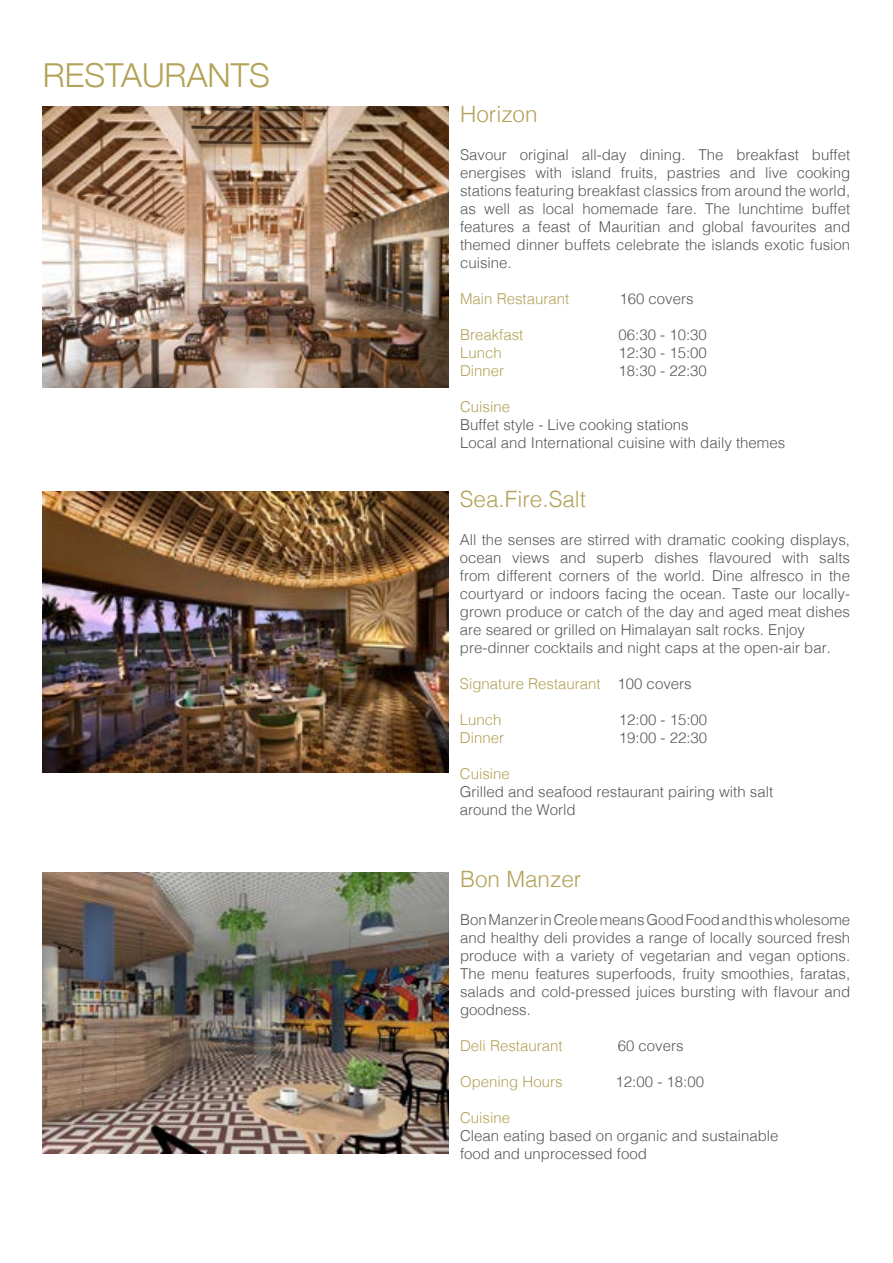
<style>
.page{position:relative;width:893px;height:1263px;background:#fff}
.page>*{position:absolute;margin:0;border:0;box-sizing:border-box;transform-origin:0 0}
.t1{font:300 33px "Helvetica Neue";color:#b3a258}
.t2{font:300 22.5px "Helvetica";color:#b3a258}
.t3{font:300 15px/18px "Helvetica";color:#57585a;text-align:justify}
.t4{font:300 15px "Helvetica";color:#b3a258}
.s1{color:#57585a}
</style>
<div class="page">
<img style="left:43px;top:107px;width:406px;height:280px">
<img style="left:43px;top:491px;width:406px;height:281px">
<img style="left:43px;top:872px;width:406px;height:281px">
<p class="t1" style="left:43px;top:48px;width:229px">RESTAURANTS</p>
<p class="t2" style="left:460px;top:95px;width:79px">Horizon</p>
<p class="t3" style="left:460px;top:144px;width:392px">Savour original all-day dining. The breakfast buffet energises with island fruits, pastries and live cooking stations featuring breakfast classics from around the world, as well as local homemade fare. The lunchtime buffet features a feast of Mauritian and global favourites and themed dinner buffets celebrate the islands exotic fusion cuisine.</p>
<p class="t4" style="left:460px;top:286px;width:111px">Main Restaurant</p>
<p class="t3" style="left:619px;top:288px;width:76px">160 covers</p>
<p class="t4" style="left:460px;top:322px;width:65px">Breakfast</p>
<p class="t3" style="left:618px;top:324px;width:90px">06:30 - 10:30</p>
<p class="t4" style="left:460px;top:340px;width:43px">Lunch</p>
<p class="t3" style="left:618px;top:342px;width:90px">12:30 - 15:00</p>
<p class="t4" style="left:460px;top:358px;width:46px">Dinner</p>
<p class="t3" style="left:618px;top:360px;width:90px">18:30 - 22:30</p>
<p class="t4" style="left:460px;top:394px;width:52px">Cuisine</p>
<p class="t3" style="left:460px;top:414px;width:230px">Buffet style - Live cooking stations</p>
<p class="t3" style="left:460px;top:432px;width:327px">Local and International cuisine with daily themes</p>
<p class="t2" style="left:460px;top:480px;width:128px">Sea.Fire.Salt</p>
<p class="t3" style="left:460px;top:530px;width:392px">All the senses are stirred with dramatic cooking displays, ocean views and superb dishes flavoured with salts from different corners of the world. Dine alfresco in the courtyard or indoors facing the ocean. Taste our locally&shy;grown produce or catch of the day and aged meat dishes are seared or grilled on Himalayan salt rocks. Enjoy</p>
<p class="t3" style="left:460px;top:638px;width:372px">pre-dinner cocktails and night caps at the open-air bar.</p>
<p class="t4" style="left:460px;top:671px;width:233px">Signature Restaurant <span class="s1">100 covers</span></p>
<p class="t4" style="left:460px;top:707px;width:43px">Lunch</p>
<p class="t3" style="left:619px;top:710px;width:90px">12:00 - 15:00</p>
<p class="t4" style="left:460px;top:725px;width:46px">Dinner</p>
<p class="t3" style="left:619px;top:728px;width:90px">19:00 - 22:30</p>
<p class="t4" style="left:460px;top:761px;width:52px">Cuisine</p>
<p class="t3" style="left:460px;top:782px;width:315px">Grilled and seafood restaurant pairing with salt</p>
<p class="t3" style="left:460px;top:800px;width:117px">around the World</p>
<p class="t2" style="left:460px;top:860px;width:123px">Bon Manzer</p>
<p class="t3" style="left:460px;top:909px;width:392px">Bon Manzer in Creole means Good Food and this wholesome and healthy deli provides a range of locally sourced fresh produce with a variety of vegetarian and vegan options.<br>The menu features superfoods, fruity smoothies, faratas, salads and cold-pressed juices bursting with flavour and goodness.</p>
<p class="t4" style="left:460px;top:1033px;width:104px">Deli Restaurant</p>
<p class="t3" style="left:618px;top:1035px;width:67px">60 covers</p>
<p class="t4" style="left:460px;top:1069px;width:104px">Opening Hours</p>
<p class="t3" style="left:616px;top:1071px;width:90px">12:00 - 18:00</p>
<p class="t4" style="left:460px;top:1105px;width:52px">Cuisine</p>
<p class="t3" style="left:460px;top:1125px;width:320px">Clean eating based on organic and sustainable</p>
<p class="t3" style="left:460px;top:1143px;width:188px">food and unprocessed food</p>
</div>
